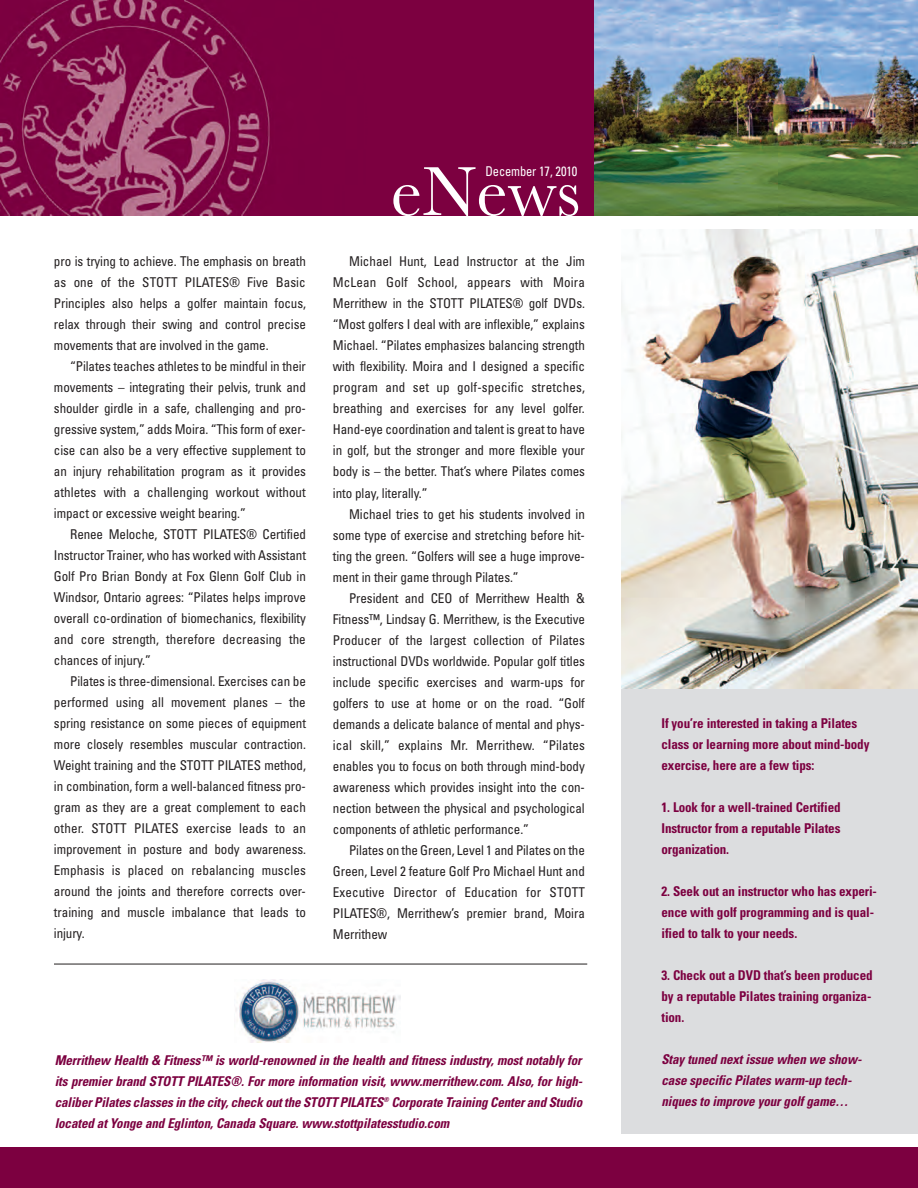
<style>
.page{position:relative;width:918px;height:1188px;background:#fff}
.page>*{position:absolute;margin:0;border:0;box-sizing:border-box;transform-origin:0 0}
.t1{font:72px "Baskerville";color:#fff}
.t2{font:condensed 13.5px/21px "Univers";letter-spacing:-.01em;color:#231f20;text-align:justify}
.t3{font:italic 700 condensed 13.5px/21px "Univers";letter-spacing:-.01em;color:#7c0040;text-align:justify}
.t4{font:700 condensed 13.5px/21px "Univers";letter-spacing:-.01em;color:#7c0040}
.t5{font:condensed 13.5px "Univers";letter-spacing:-.01em;color:#fff;scale:.92 1}
</style>
<div class="page">
<img style="left:0;top:0;width:594px;height:216px">
<img style="left:594px;top:0;width:324px;height:216px">
<div style="left:0;top:1148px;width:918px;height:40px;background:#7c0040"></div>
<img style="left:235px;top:980px;width:166px;height:63px">
<div style="left:621px;top:230px;width:297px;height:904px;background:#dcdddf"></div>
<img style="left:621px;top:230px;width:297px;height:459px">
<hr style="left:54px;top:964px;width:533px;height:1px;background:#231f20">
<p class="t2" style="left:54px;top:252px;width:253px">pro is trying to achieve. The emphasis on breath as one of the STOTT PILATES® Five Basic Principles also helps a golfer maintain focus, relax through their swing and control precise movements that are involved in the game.</p>
<p class="t2" style="left:54px;top:357px;width:254px;text-indent:16px">“Pilates teaches athletes to be mindful in their movements – integrating their pelvis, trunk and shoulder girdle in a safe, challenging and pro&shy;gressive system,” adds Moira. “This form of exer&shy;cise can also be a very effective supplement to an injury rehabilitation program as it provides athletes with a challenging workout without impact or excessive weight bearing.”</p>
<p class="t2" style="left:54px;top:525px;width:254px;text-indent:16px">Renee Meloche, STOTT PILATES® Certified Instructor Trainer, who has worked with Assistant Golf Pro Brian Bondy at Fox Glenn Golf Club in Windsor, Ontario agrees: “Pilates helps improve overall co-ordination of biomechanics, flexibility and core strength, therefore decreasing the chances of injury.”</p>
<p class="t2" style="left:54px;top:672px;width:254px;text-indent:16px">Pilates is three-dimensional. Exercises can be performed using all movement planes – the spring resistance on some pieces of equipment more closely resembles muscular contraction.<br>Weight training and the STOTT PILATES method, in combination, form a well-balanced fitness pro&shy;gram as they are a great complement to each other. STOTT PILATES exercise leads to an improvement in posture and body awareness.<br>Emphasis is placed on rebalancing muscles around the joints and therefore corrects over&shy;training and muscle imbalance that leads to injury.</p>
<p class="t5" style="left:485px;top:167px;width:101px">December 17, 2010</p>
<h1 class="t1" style="left:391px;top:150px;width:191px">eNews</h1>
<p class="t2" style="left:333px;top:252px;width:254px;text-indent:16px">Michael Hunt, Lead Instructor at the Jim McLean Golf School, appears with Moira Merrithew in the STOTT PILATES® golf DVDs. “Most golfers I deal with are inflexible,” explains Michael. “Pilates emphasizes balancing strength with flexibility. Moira and I designed a specific program and set up golf-specific stretches, breathing and exercises for any level golfer.<br>Hand-eye coordination and talent is great to have in golf, but the stronger and more flexible your body is – the better. That’s where Pilates comes into play, literally.”</p>
<p class="t2" style="left:333px;top:504px;width:253px;text-indent:16px">Michael tries to get his students involved in some type of exercise and stretching before hit&shy;ting the green. “Golfers will see a huge improve&shy;ment in their game through Pilates.”</p>
<p class="t2" style="left:333px;top:588px;width:254px;text-indent:16px">President and CEO of Merrithew Health &amp; Fitness™, Lindsay G. Merrithew, is the Executive Producer of the largest collection of Pilates instructional DVDs worldwide. Popular golf titles include specific exercises and warm-ups for golfers to use at home or on the road. “Golf demands a delicate balance of mental and phys&shy;ical skill,” explains Mr. Merrithew. “Pilates enables you to focus on both through mind-body awareness which provides insight into the con&shy;nection between the physical and psychological components of athletic performance.”</p>
<p class="t2" style="left:333px;top:840px;width:254px;text-indent:16px">Pilates on the Green, Level 1 and Pilates on the Green, Level 2 feature Golf Pro Michael Hunt and Executive Director of Education for STOTT PILATES®, Merrithew’s premier brand, Moira Merrithew</p>
<p class="t3" style="left:55px;top:1051px;width:529px">Merrithew Health &amp; Fitness™ is world-renowned in the health and fitness industry, most notably for its premier brand STOTT PILATES®. For more information visit, www.merrithew.com. Also, for high&shy;caliber Pilates classes in the city, check out the STOTT PILATES<sup>®</sup> Corporate Training Center and Studio located at Yonge and Eglinton, Canada Square. www.stottpilatesstudio.com</p>
<p class="t4" style="left:661px;top:713px;width:210px">If you’re interested in taking a Pilates class or learning more about mind-body exercise, here are a few tips:</p>
<p class="t4" style="left:661px;top:797px;width:181px;text-align:justify">1. Look for a well-trained Certified Instructor from a reputable Pilates organization.</p>
<p class="t4" style="left:661px;top:881px;width:217px">2. Seek out an instructor who has experi&shy;ence with golf programming and is qual&shy;ified to talk to your needs.</p>
<p class="t4" style="left:661px;top:965px;width:213px;text-align:justify">3. Check out a DVD that’s been produced by a reputable Pilates training organiza&shy;tion.</p>
<p class="t3" style="left:661px;top:1049px;width:200px;text-align:left">Stay tuned next issue when we show&shy;case specific Pilates warm-up tech&shy;niques to improve your golf game…</p>
</div>
